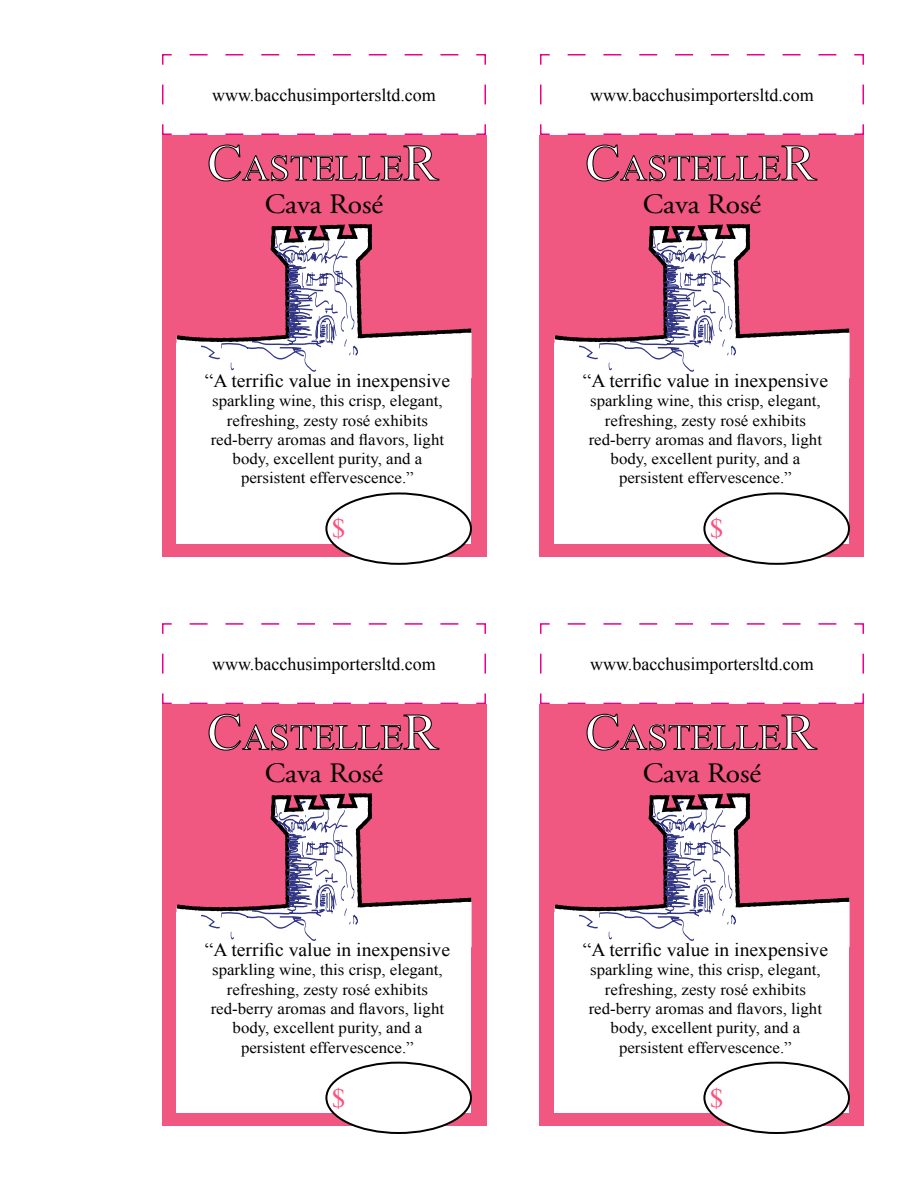
<style>
.page{position:relative;width:918px;height:1188px;background:#fff}
.page>*{position:absolute;margin:0;border:0;box-sizing:border-box;transform-origin:0 0}
.t1{font:36.3px "Times New Roman";color:#fff}
.t2{font:28.05px "Adobe Garamond";color:#000;scale:1.05 1}
.t3{font:26.25px "Times New Roman";color:#fc517d;scale:1.05 1}
.t4{font:18.75px "Times New Roman";color:#000;scale:1.05 1}
.t5{font:18px "Times New Roman";color:#000}
.t6{font:16.05px/19.4px "Times New Roman";color:#000;text-align:center;scale:1.05 1}
.s1{font-size:51.75px}
</style>
<div class="page">
<svg style="left:162px;top:54px;width:325px;height:82px"></svg>
<div style="left:162px;top:135px;width:324px;height:421px;background:#f05781"></div>
<div style="left:177px;top:343px;width:294px;height:200px;background:#fff"></div>
<div style="left:326px;top:493px;width:145px;height:71px;background:#fff;border-radius:50%"></div>
<div style="left:325px;top:492px;width:147px;height:73px;border:2px solid #000;border-radius:50%"></div>
<svg style="left:177px;top:224px;width:295px;height:154px"></svg>
<svg style="left:208px;top:144px;width:232px;height:38px"></svg>
<svg style="left:539px;top:54px;width:325px;height:82px"></svg>
<div style="left:540px;top:135px;width:324px;height:421px;background:#f05781"></div>
<div style="left:555px;top:343px;width:294px;height:200px;background:#fff"></div>
<div style="left:704px;top:493px;width:145px;height:71px;background:#fff;border-radius:50%"></div>
<div style="left:703px;top:492px;width:147px;height:73px;border:2px solid #000;border-radius:50%"></div>
<svg style="left:555px;top:224px;width:295px;height:154px"></svg>
<svg style="left:586px;top:144px;width:232px;height:38px"></svg>
<svg style="left:162px;top:623px;width:325px;height:82px"></svg>
<div style="left:162px;top:704px;width:324px;height:422px;background:#f05781"></div>
<div style="left:177px;top:912px;width:294px;height:201px;background:#fff"></div>
<div style="left:326px;top:1063px;width:145px;height:70px;background:#fff;border-radius:50%"></div>
<div style="left:325px;top:1062px;width:147px;height:72px;border:2px solid #000;border-radius:50%"></div>
<svg style="left:177px;top:793px;width:295px;height:155px"></svg>
<svg style="left:208px;top:714px;width:232px;height:37px"></svg>
<svg style="left:539px;top:623px;width:325px;height:82px"></svg>
<div style="left:540px;top:704px;width:324px;height:422px;background:#f05781"></div>
<div style="left:555px;top:912px;width:294px;height:201px;background:#fff"></div>
<div style="left:704px;top:1063px;width:145px;height:70px;background:#fff;border-radius:50%"></div>
<div style="left:703px;top:1062px;width:147px;height:72px;border:2px solid #000;border-radius:50%"></div>
<svg style="left:555px;top:793px;width:295px;height:155px"></svg>
<svg style="left:586px;top:714px;width:232px;height:37px"></svg>
<p class="t5" style="left:212px;top:83px;width:225px">www.bacchusimportersltd.com</p>
<h1 class="t1" style="left:207px;top:144px;width:233px"><span class="s1">C</span>ASTELLE<span class="s1">R</span></h1>
<h2 class="t2" style="left:265px;top:189px;width:114px">Cava Rosé</h2>
<p class="t4" style="left:205px;top:368px;width:235px">“A terrific value in inexpensive</p>
<p class="t6" style="left:211px;top:391px;width:224px">sparkling wine, this crisp, elegant, refreshing, zesty rosé exhibits red-berry aromas and flavors, light body, excellent purity, and a persistent effervescence.”</p>
<h3 class="t3" style="left:332px;top:511px;width:15px">$</h3>
<p class="t5" style="left:212px;top:652px;width:225px">www.bacchusimportersltd.com</p>
<h1 class="t1" style="left:207px;top:713px;width:233px"><span class="s1">C</span>ASTELLE<span class="s1">R</span></h1>
<h2 class="t2" style="left:265px;top:758px;width:114px">Cava Rosé</h2>
<p class="t4" style="left:205px;top:937px;width:235px">“A terrific value in inexpensive</p>
<p class="t6" style="left:211px;top:960px;width:224px">sparkling wine, this crisp, elegant, refreshing, zesty rosé exhibits red-berry aromas and flavors, light body, excellent purity, and a persistent effervescence.”</p>
<h3 class="t3" style="left:332px;top:1080px;width:15px">$</h3>
<p class="t5" style="left:590px;top:83px;width:225px">www.bacchusimportersltd.com</p>
<h1 class="t1" style="left:585px;top:144px;width:233px"><span class="s1">C</span>ASTELLE<span class="s1">R</span></h1>
<h2 class="t2" style="left:643px;top:189px;width:114px">Cava Rosé</h2>
<p class="t4" style="left:583px;top:368px;width:235px">“A terrific value in inexpensive</p>
<p class="t6" style="left:589px;top:391px;width:224px">sparkling wine, this crisp, elegant, refreshing, zesty rosé exhibits red-berry aromas and flavors, light body, excellent purity, and a persistent effervescence.”</p>
<h3 class="t3" style="left:710px;top:511px;width:15px">$</h3>
<p class="t5" style="left:590px;top:652px;width:225px">www.bacchusimportersltd.com</p>
<h1 class="t1" style="left:585px;top:713px;width:233px"><span class="s1">C</span>ASTELLE<span class="s1">R</span></h1>
<h2 class="t2" style="left:643px;top:758px;width:114px">Cava Rosé</h2>
<p class="t4" style="left:583px;top:937px;width:235px">“A terrific value in inexpensive</p>
<p class="t6" style="left:589px;top:960px;width:224px">sparkling wine, this crisp, elegant, refreshing, zesty rosé exhibits red-berry aromas and flavors, light body, excellent purity, and a persistent effervescence.”</p>
<h3 class="t3" style="left:710px;top:1080px;width:15px">$</h3>
</div>
